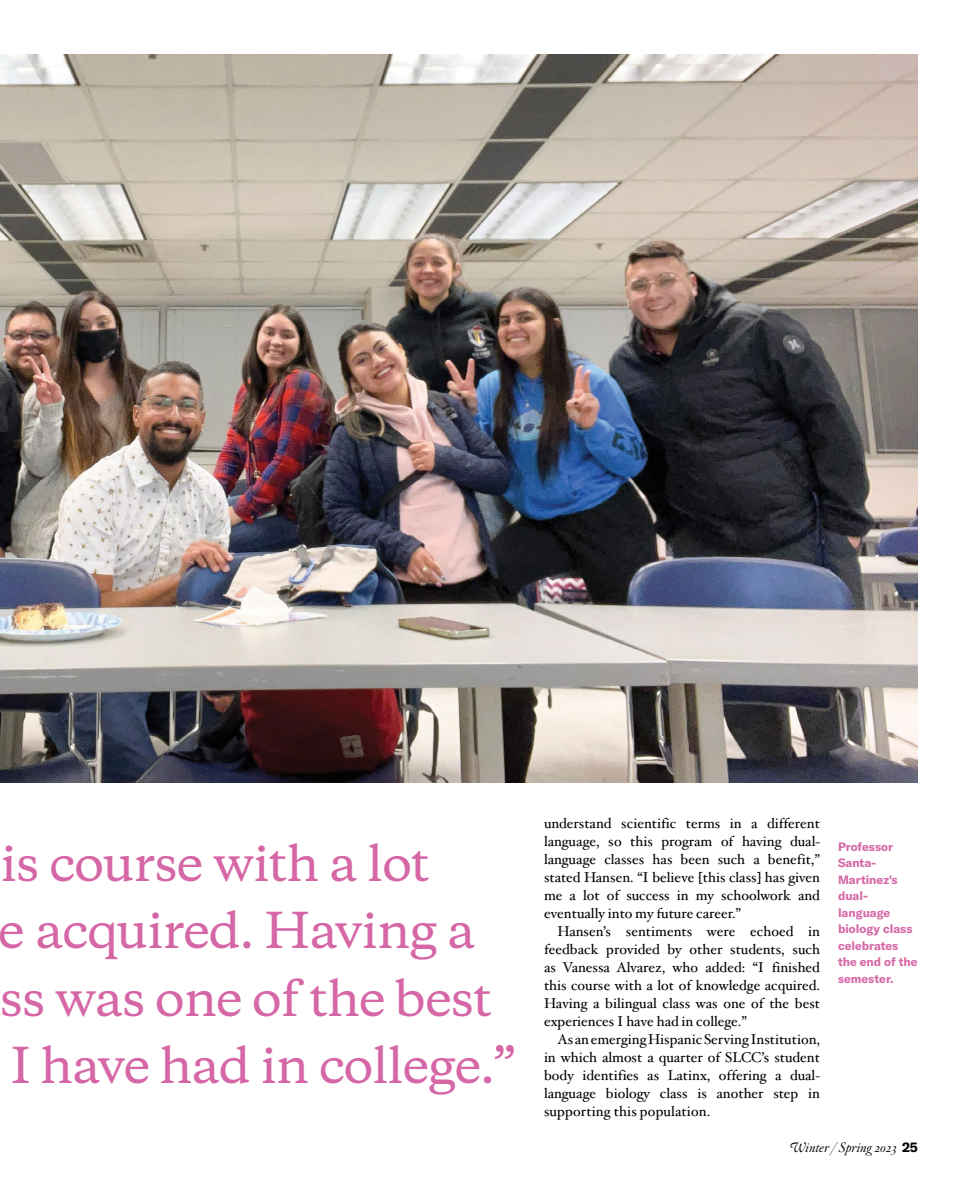
<style>
.page{position:relative;width:972px;height:1188px;background:#fff}
.page>*{position:absolute;margin:0;border:0;box-sizing:border-box;transform-origin:0 0}
.t1{font:500 46.5px/67.5px "Galaxie Copernicus";letter-spacing:-.02em;color:#d667a7}
.Body-_Hoefler_text{font:14.25px/18px "Hoefler Txt";color:#000;text-align:justify}
.t2{font:italic 300 13.5px "Hoefler Titling";color:#000}
.t3{font:700 12px/16.5px "GT America";color:#d667a7}
.s1{font-family:"GT America";font-weight:700;font-style:normal}
</style>
<div class="page">
<img style="left:0;top:54px;width:918px;height:729px">
<h1 class="t1" style="left:-1px;top:830px;width:518px">is course with a lot<br>e acquired. Having a ss was one of the best<br>I have had in college.”</h1>
<p class="Body-_Hoefler_text" style="left:544px;top:814px;width:278px">understand scientific terms in a different language, so this program of having dual&shy;language classes has been such a benefit,” stated Hansen. “I believe [this class] has given me a lot of success in my schoolwork and eventually into my future career.”</p>
<p class="Body-_Hoefler_text" style="left:544px;top:922px;width:278px;text-indent:14px">Hansen’s sentiments were echoed in feedback provided by other students, such as Vanessa Alvarez, who added: “I finished this course with a lot of knowledge acquired.<br>Having a bilingual class was one of the best experiences I have had in college.”</p>
<p class="Body-_Hoefler_text" style="left:544px;top:1030px;width:278px;text-indent:14px">As an emerging Hispanic Serving Institution, in which almost a quarter of SLCC’s student body identifies as Latinx, offering a dual&shy;language biology class is another step in supporting this population.</p>
<p class="t3" style="left:838px;top:838px;width:81px">Professor<br>Santa-<br>Martinez's dual&shy;language biology class celebrates the end of the semester.</p>
<p class="t2" style="left:789px;top:1139px;width:130px">Winter / Spring 2023 <span class="s1">25</span></p>
</div>
